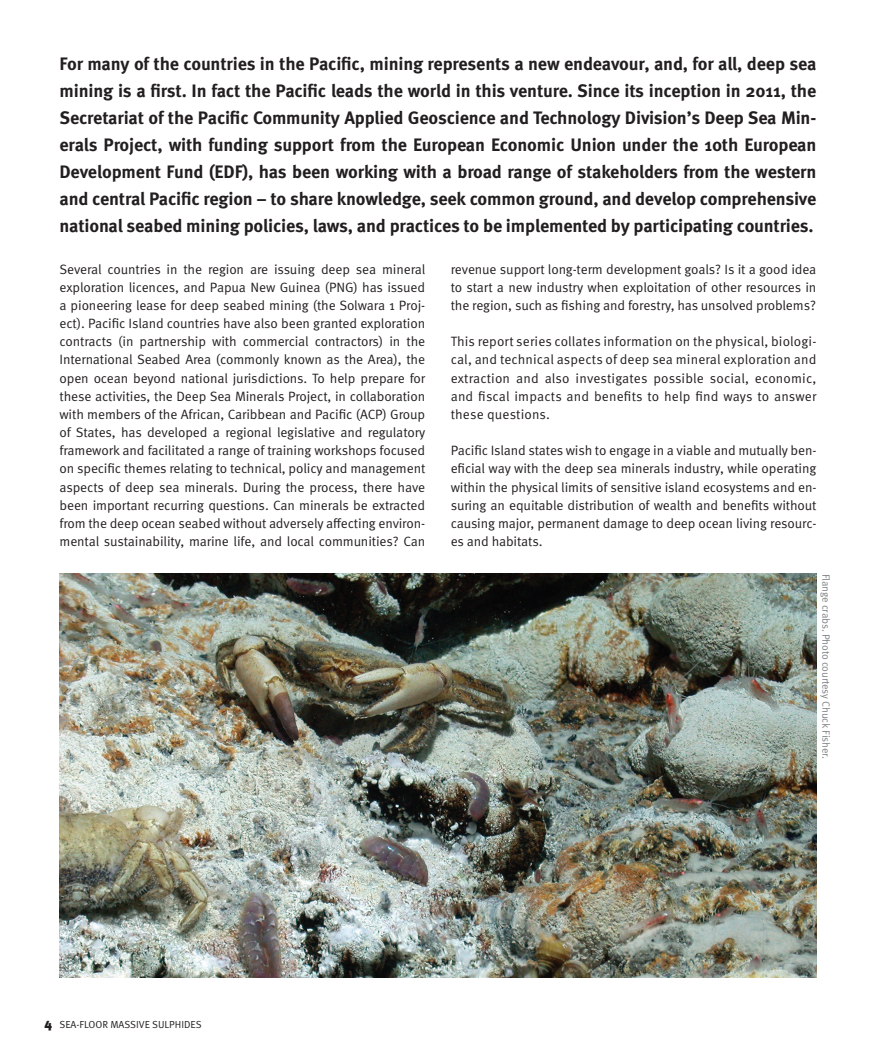
<style>
.page{position:relative;width:893px;height:1063px;background:#fff}
.page>*{position:absolute;margin:0;border:0;box-sizing:border-box;transform-origin:0 0}
.t1{font:700 18px/27px "Meta Pro";letter-spacing:-.01em;color:#231f20;text-align:justify}
.t2{font:13.5px/18.1px "Meta Pro";letter-spacing:-.01em;color:#231f20;text-align:justify}
.t3{font:10.5px "Meta Pro";letter-spacing:-.015em;color:#808285}
.t4{font:10.2px "Meta Pro";color:#231f20}
.s1{font-weight:900;font-size:13.5px}
</style>
<div class="page">
<img style="left:60px;top:574px;width:756px;height:404px">
<p class="t1" style="left:60px;top:51px;width:758px">For many of the countries in the Pacific, mining represents a new endeavour, and, for all, deep sea mining is a first. In fact the Pacific leads the world in this venture. Since its inception in 2011, the Secretariat of the Pacific Community Applied Geoscience and Technology Division’s Deep Sea Min&shy;erals Project, with funding support from the European Economic Union under the 10th European Development Fund (EDF), has been working with a broad range of stakeholders from the western and central Pacific region – to share knowledge, seek common ground, and develop comprehensive national seabed mining policies, laws, and practices to be implemented by participating countries.</p>
<p class="t2" style="left:60px;top:260px;width:367px">Several countries in the region are issuing deep sea mineral exploration licences, and Papua New Guinea (PNG) has issued a pioneering lease for deep seabed mining (the Solwara 1 Proj&shy;ect). Pacific Island countries have also been granted exploration contracts (in partnership with commercial contractors) in the International Seabed Area (commonly known as the Area), the open ocean beyond national jurisdictions. To help prepare for these activities, the Deep Sea Minerals Project, in collaboration with members of the African, Caribbean and Pacific (ACP) Group of States, has developed a regional legislative and regulatory framework and facilitated a range of training workshops focused on specific themes relating to technical, policy and management aspects of deep sea minerals. During the process, there have been important recurring questions. Can minerals be extracted from the deep ocean seabed without adversely affecting environ&shy;mental sustainability, marine life, and local communities? Can</p>
<p class="t2" style="left:451px;top:260px;width:367px">revenue support long-term development goals? Is it a good idea to start a new industry when exploitation of other resources in the region, such as fishing and forestry, has unsolved problems?</p>
<p class="t2" style="left:451px;top:333px;width:367px">This report series collates information on the physical, biologi&shy;cal, and technical aspects of deep sea mineral exploration and extraction and also investigates possible social, economic, and fiscal impacts and benefits to help find ways to answer these questions.</p>
<p class="t2" style="left:451px;top:442px;width:367px">Pacific Island states wish to engage in a viable and mutually ben&shy;eficial way with the deep sea minerals industry, while operating within the physical limits of sensitive island ecosystems and en&shy;suring an equitable distribution of wealth and benefits without causing major, permanent damage to deep ocean living resourc&shy;es and habitats.</p>
<p class="t4" style="left:44px;top:1018px;width:159px"><span class="s1">4</span> SEA-FLOOR MASSIVE SULPHIDES</p>
<p class="t3" style="left:833px;top:574px;width:187px;rotate:90deg">Flange crabs. Photo courtesy Chuck Fisher.</p>
</div>
